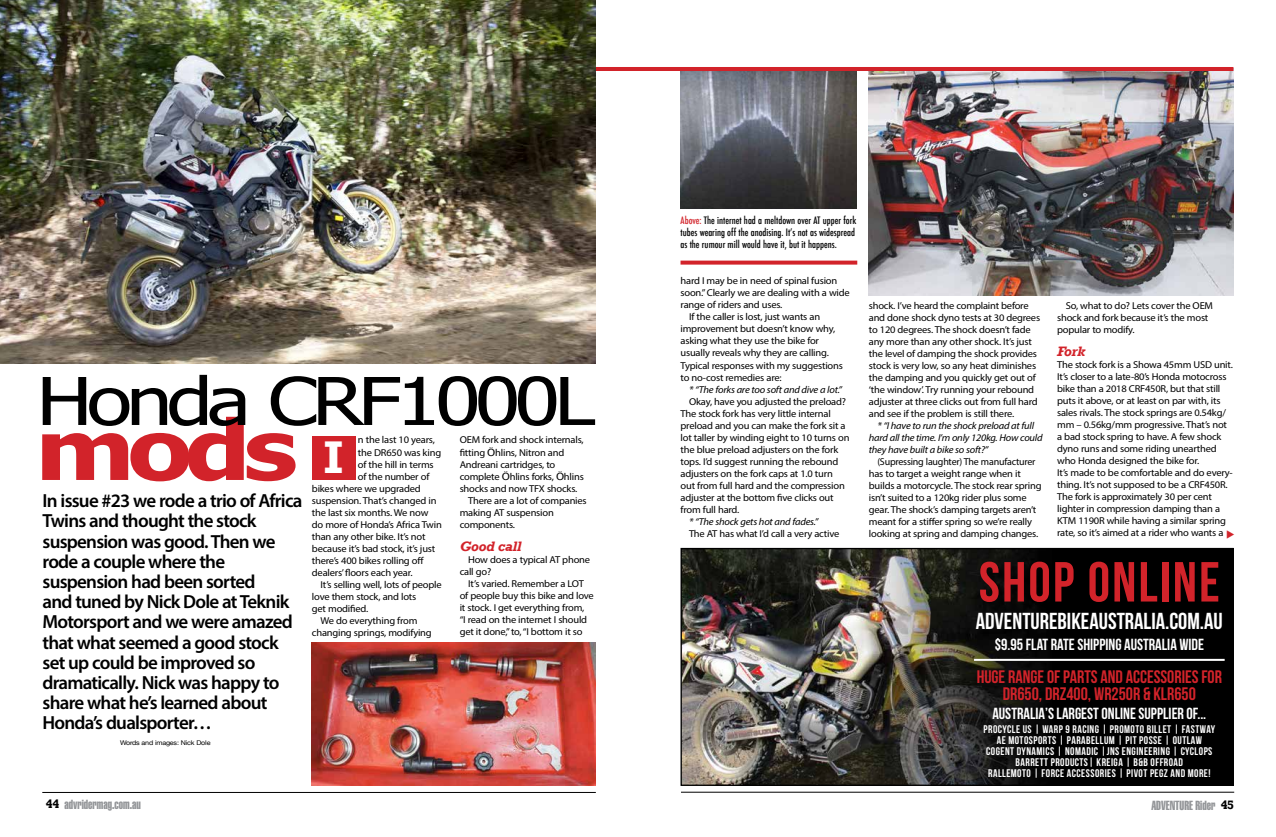
<style>
.page{position:relative;width:1276px;height:837px;background:#fff}
.page>*{position:absolute;margin:0;border:0;box-sizing:border-box;transform-origin:0 0}
.t1{font:700 83.1px "Tahoma";color:#d2232a;scale:1.25 1}
.t2{font:65.9px "Tahoma";letter-spacing:-.065em;color:#000;scale:1.25 1}
.t3{font:700 56.3px "Bebas Neue";letter-spacing:.04em;color:#d2232a}
.t4{font:700 43px "Tahoma";color:#fff}
.t5{font:700 23.1px "Bebas Neue";color:#fff}
.t6{font:600 19px/20.2px "Myriad Pro";letter-spacing:-.04em;color:#000}
.t7{font:700 18.1px/17.1px "Bebas Neue";color:#d2232a;text-align:center}
.t8{font:700 16.1px "Bebas Neue";color:#fff}
.t9{font:italic 700 14px "Rockwell";letter-spacing:-.025em;color:#d2232a}
.t10{font:13px "Helvetica Extra Compressed";color:#939598}
.t11{font:700 11.1px/11.1px "Bebas Neue";letter-spacing:.04em;color:#fff;text-align:center}
.t12{font:10px/12px "Myriad Pro";letter-spacing:-.02em;color:#000;scale:1.05 1}
.t13{font:10px/12px "Myriad Pro";letter-spacing:-.02em;color:#000}
.t14{font:italic 10px/12px "Myriad Pro";letter-spacing:-.02em;color:#000;scale:1.05 1}
.t15{font:500 condensed 10px/12px "Futura";color:#000}
.t16{font:6.5px "Helvetica Neue";letter-spacing:-.025em;color:#000;scale:1.1 1}
.s1{font-family:"Lucida Grande"}
.s2{color:#d2232a}
.s3{font-family:"Rockwell";font-weight:700;font-size:12.5px;color:#000}
</style>
<div class="page">
<hr style="left:42px;top:791px;width:554px;height:1px;background:#000">
<hr style="left:681px;top:791px;width:553px;height:1px;background:#000">
<img style="left:682px;top:549px;width:549px;height:234px">
<div style="left:982px;top:563px;width:248px;height:51px;background:#000"></div>
<div style="left:985px;top:726px;width:242px;height:59px;background:#000"></div>
<hr style="left:974px;top:658px;width:250px;height:2px;background:#fff">
<div style="left:680px;top:547px;width:553px;height:238px;border:1px solid #000"></div>
<div style="left:312px;top:436px;width:43px;height:43px;background:#d2232a"></div>
<img style="left:680px;top:71px;width:177px;height:137px">
<img style="left:312px;top:642px;width:284px;height:143px">
<img style="left:869px;top:71px;width:364px;height:224px">
<hr style="left:43px;top:67px;width:1190px;height:4px;background:#d2232a">
<img style="left:0;top:0;width:595px;height:363px">
<svg style="left:680px;top:260px;width:177px;height:4px"></svg>
<h2 class="t2" style="left:37px;top:356px;width:448px">Honda CRF1000L</h2>
<h1 class="t1" style="left:35px;top:391px;width:211px">mods</h1>
<p class="t12" style="left:460px;top:434px;width:120px">OEM fork and shock internals,</p>
<p class="t12" style="left:460px;top:446px;width:101px">fitting <span class="s1">Ö</span>hlins, Nitron and</p>
<p class="t12" style="left:460px;top:458px;width:93px">Andreani cartridges, to</p>
<p class="t12" style="left:460px;top:470px;width:120px">complete <span class="s1">Ö</span>hlins forks, <span class="s1">Ö</span>hlins</p>
<p class="t12" style="left:460px;top:482px;width:114px">shocks and now TFX shocks.</p>
<p class="t12" style="left:468px;top:494px;width:114px">There are a lot of companies</p>
<p class="t12" style="left:460px;top:506px;width:91px">making AT suspension</p>
<p class="t12" style="left:460px;top:518px;width:54px">components.</p>
<h3 class="t9" style="left:460px;top:537px;width:63px">Good call</h3>
<p class="t12" style="left:460px;top:553px;width:126px;text-indent:9px">How does a typical AT phone call go?</p>
<p class="t12" style="left:460px;top:577px;width:129px;text-indent:9px">It’s varied. Remember a LOT of people buy this bike and love it stock. I get everything from,<br>“I read on the internet I should get it done,” to, “I bottom it so</p>
<p class="t12" style="left:358px;top:434px;width:75px">n the last 10 years,</p>
<p class="t12" style="left:358px;top:446px;width:81px">the DR650 was king</p>
<p class="t12" style="left:358px;top:458px;width:74px">of the hill in terms</p>
<p class="t12" style="left:358px;top:470px;width:70px">of the number of</p>
<p class="t12" style="left:312px;top:482px;width:105px">bikes where we upgraded</p>
<p class="t12" style="left:312px;top:494px;width:120px">suspension. That’s changed in</p>
<p class="t12" style="left:312px;top:506px;width:112px">the last six months. We now</p>
<p class="t12" style="left:312px;top:518px;width:125px">do more of Honda’s Africa Twin</p>
<p class="t12" style="left:312px;top:530px;width:110px">than any other bike. It’s not</p>
<p class="t12" style="left:312px;top:542px;width:119px">because it’s bad stock, it’s just</p>
<p class="t12" style="left:312px;top:554px;width:108px">there’s 400 bikes rolling off</p>
<p class="t12" style="left:312px;top:566px;width:97px">dealers’ floors each year.</p>
<p class="t12" style="left:320px;top:578px;width:117px">It’s selling well, lots of people</p>
<p class="t12" style="left:312px;top:590px;width:101px">love them stock, and lots</p>
<p class="t12" style="left:312px;top:602px;width:55px">get modified.</p>
<p class="t12" style="left:320px;top:614px;width:94px">We do everything from</p>
<p class="t12" style="left:312px;top:626px;width:116px">changing springs, modifying</p>
<h3 class="t4" style="left:323px;top:427px;width:22px">I</h3>
<p class="t6" style="left:43px;top:490px;width:261px">In issue #23 we rode a trio of Africa<br>Twins and thought the stock suspension was good. Then we rode a couple where the suspension had been sorted<br>and tuned by Nick Dole at Teknik<br>Motorsport and we were amazed that what seemed a good stock set up could be improved so dramatically. Nick was happy to share what he’s learned about<br>Honda’s dualsporter…</p>
<p class="t16" style="left:120px;top:737px;width:84px">Words and images: Nick Dole</p>
<p class="t15" style="left:680px;top:214px;width:177px"><span class="s2">Above:</span> The internet had a meltdown over AT upper fork tubes wearing off the anodising. It’s not as widespread as the rumour mill would have it, but it happens.</p>
<p class="t12" style="left:680px;top:275px;width:151px">hard I may be in need of spinal fusion</p>
<p class="t12" style="left:680px;top:287px;width:163px">soon.” Clearly we are dealing with a wide</p>
<p class="t12" style="left:680px;top:299px;width:99px">range of riders and uses.</p>
<p class="t12" style="left:689px;top:311px;width:126px">If the caller is lost, just wants an</p>
<p class="t12" style="left:680px;top:323px;width:149px">improvement but doesn’t know why,</p>
<p class="t12" style="left:680px;top:335px;width:133px">asking what they use the bike for</p>
<p class="t12" style="left:680px;top:347px;width:143px">usually reveals why they are calling.</p>
<p class="t12" style="left:680px;top:359px;width:156px">Typical responses with my suggestions</p>
<p class="t12" style="left:680px;top:371px;width:98px">to no-cost remedies are:</p>
<p class="t14" style="left:689px;top:383px;width:147px">* “The forks are too soft and dive a lot.”</p>
<p class="t12" style="left:680px;top:395px;width:162px;text-indent:9px">Okay, have you adjusted the preload?<br>The stock fork has very little internal preload and you can make the fork sit a lot taller by winding eight to 10 turns on the blue preload adjusters on the fork tops. I’d suggest running the rebound adjusters on the fork caps at 1.0 turn out from full hard and the compression adjuster at the bottom five clicks out from full hard.</p>
<p class="t14" style="left:689px;top:515px;width:125px">* “The shock gets hot and fades.”</p>
<p class="t12" style="left:689px;top:527px;width:145px">The AT has what I’d call a very active</p>
<p class="t12" style="left:869px;top:299px;width:165px">shock. I’ve heard the complaint before and done shock dyno tests at 30 degrees to 120 degrees. The shock doesn’t fade any more than any other shock. It’s just the level of damping the shock provides stock is very low, so any heat diminishes the damping and you quickly get out of ‘the window’. Try running your rebound adjuster at three clicks out from full hard and see if the problem is still there.</p>
<p class="t14" style="left:869px;top:419px;width:167px;text-indent:9px">* “I have to run the shock preload at full hard all the time. I’m only 120kg. How could they have built a bike so soft?”</p>
<p class="t13" style="left:869px;top:455px;width:174px;text-indent:9px">(Supressing laughter) The manufacturer has to target a weight range when it builds a motorcycle. The stock rear spring isn’t suited to a 120kg rider plus some gear. The shock’s damping targets aren’t meant for a stiffer spring so we’re really looking at spring and damping changes.</p>
<p class="t12" style="left:1057px;top:299px;width:150px;text-indent:9px">So, what to do? Lets cover the OEM shock and fork because it’s the most popular to modify.</p>
<h3 class="t9" style="left:1057px;top:342px;width:29px">Fork</h3>
<p class="t12" style="left:1057px;top:358px;width:169px">The stock fork is a Showa 45mm USD unit.<br>It’s closer to a late-80’s Honda motocross bike than a 2018 CRF450R, but that still puts it above, or at least on par with, its sales rivals. The stock springs are 0.54kg/ mm – 0.56kg/mm progressive. That’s not a bad stock spring to have. A few shock dyno runs and some riding unearthed who Honda designed the bike for.<br>It’s made to be comfortable and do every&shy;thing. It’s not supposed to be a CRF450R.<br>The fork is approximately 30 per cent lighter in compression damping than a KTM 1190R while having a similar spring rate, so it’s aimed at a rider who wants a</p>
<h3 class="t3" style="left:979px;top:551px;width:242px">SHOP ONLINE</h3>
<h3 class="t5" style="left:976px;top:607px;width:248px">ADVENTUREBIKEAUSTRALIA.COM.AU</h3>
<h3 class="t8" style="left:994px;top:635px;width:211px">$9.95 FLAT RATE SHIPPING AUSTRALIA WIDE</h3>
<h3 class="t7" style="left:976px;top:667px;width:247px">HUGE RANGE OF PARTS AND ACCESSORIES FOR<br>DR650, DRZ400, WR250R &amp; KLR650</h3>
<p class="t11" style="left:983px;top:722px;width:233px">PROCYCLE US | WARP 9 RACING | PROMOTO BILLET | FASTWAY AE MOTOSPORTS | PARABELLUM | PIT POSSE | OUTLAW COGENT DYNAMICS | NOMADIC |JNS ENGINEERING | CYCLOPS BARRETT PRODUCTS| KREIGA | B&amp;B OFFROAD<br>RALLEMOTO | FORCE ACCESSORIES | PIVOT PEGZ AND MORE!</p>
<h3 class="t8" style="left:992px;top:704px;width:215px">AUSTRALIA’S LARGEST ONLINE SUPPLIER OF...</h3>
<h3 class="t10" style="left:46px;top:795px;width:96px"><span class="s3">44</span> advridermag.com.au</h3>
<h3 class="t10" style="left:1151px;top:797px;width:84px">ADVENTURE Rider <span class="s3">45</span></h3>
</div>
